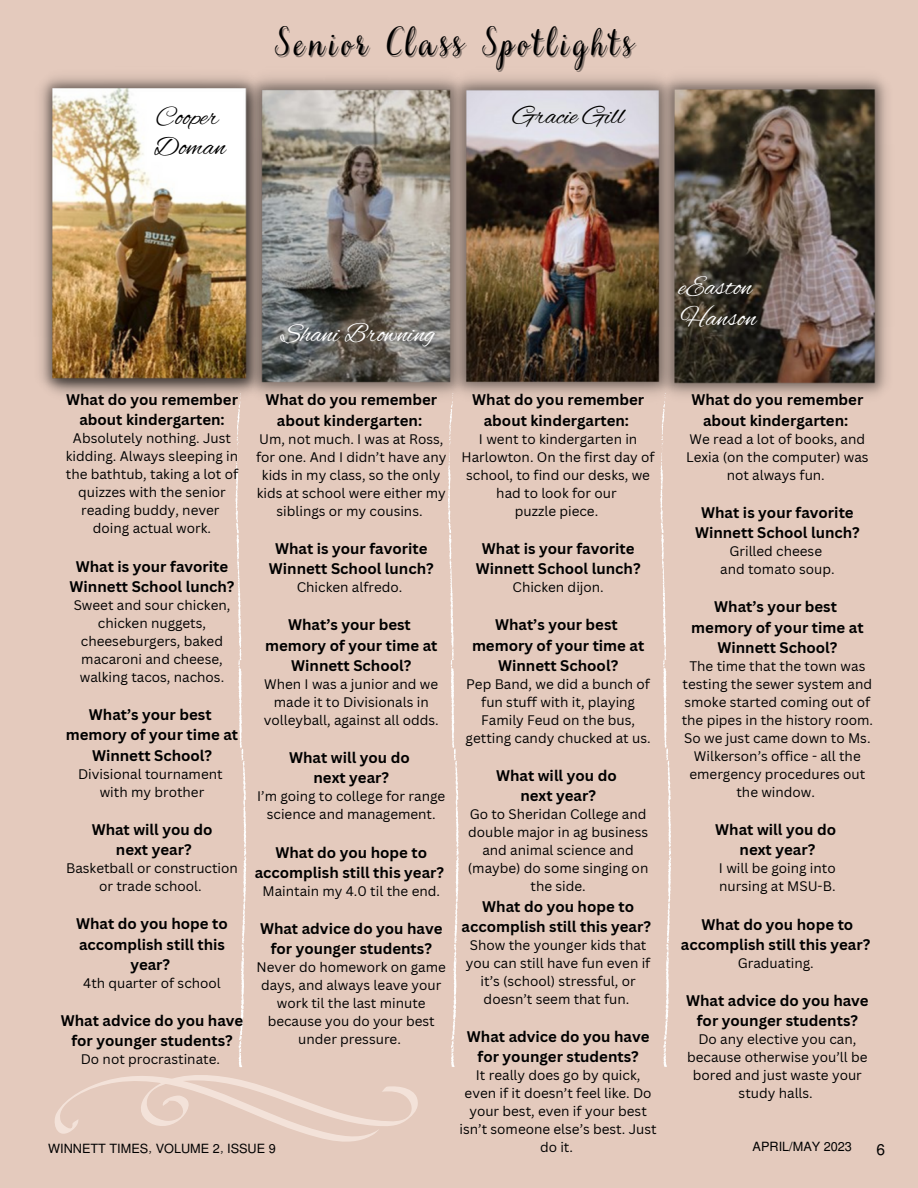
<style>
.page{position:relative;width:918px;height:1188px;background:#e4cabd}
.page>*{position:absolute;margin:0;border:0;box-sizing:border-box;transform-origin:0 0}
.t1{font:36px "Very Berry Pro";letter-spacing:.125em;color:#000}
.t2{font:27px/31.5px "Alex Brush";color:#fff}
.t3{font:27px/30.3px "Alex Brush";color:#000}
.t4{font:15.45px "Mukti";color:#000}
.t5{font:700 15px/20.2px "Canva Sans";color:#000;text-align:center}
.t6{font:13.5px/18px "Canva Sans";color:#000;text-align:center}
.t7{font:12.75px "Mukti";color:#000}
</style>
<div class="page">
<img style="left:271px;top:77px;width:174px;height:318px">
<img style="left:445px;top:77px;width:206px;height:318px">
<img style="left:651px;top:77px;width:236px;height:319px">
<img style="left:40px;top:76px;width:231px;height:315px">
<svg style="left:448px;top:391px;width:11px;height:676px"></svg>
<svg style="left:660px;top:391px;width:11px;height:676px"></svg>
<svg style="left:53px;top:391px;width:366px;height:751px"></svg>
<h1 class="t1" style="left:274px;top:19px;width:359px">Senior Class Spotlights</h1>
<h2 class="t3" style="left:154px;top:103px;width:73px">Cooper<br>Doman</h2>
<h2 class="t3" style="left:513px;top:103px;width:113px">Gracie Gill</h2>
<h2 class="t2" style="left:281px;top:320px;width:156px">Shani Browning</h2>
<h2 class="t2" style="left:679px;top:273px;width:79px">eEaston<br>Hanson</h2>
<p class="t5" style="left:66px;top:389px;width:173px">What do you remember about kindergarten:</p>
<p class="t6" style="left:66px;top:429px;width:174px">Absolutely nothing. Just kidding. Always sleeping in the bathtub, taking a lot of quizzes with the senior reading buddy, never doing actual work.</p>
<p class="t5" style="left:70px;top:556px;width:166px">What is your favorite<br>Winnett School lunch?</p>
<p class="t6" style="left:74px;top:596px;width:158px">Sweet and sour chicken, chicken nuggets, cheeseburgers, baked macaroni and cheese, walking tacos, nachos.</p>
<p class="t5" style="left:66px;top:704px;width:174px">What’s your best memory of your time at<br>Winnett School?</p>
<p class="t6" style="left:78px;top:764px;width:146px">Divisional tournament with my brother</p>
<p class="t5" style="left:92px;top:819px;width:122px">What will you do next year?</p>
<p class="t6" style="left:66px;top:859px;width:173px">Basketball or construction or trade school.</p>
<p class="t5" style="left:76px;top:914px;width:153px">What do you hope to accomplish still this year?</p>
<p class="t6" style="left:83px;top:974px;width:139px">4th quarter of school</p>
<p class="t5" style="left:61px;top:1010px;width:184px">What advice do you have for younger students?</p>
<p class="t6" style="left:81px;top:1050px;width:141px">Do not procrastinate.</p>
<p class="t5" style="left:265px;top:389px;width:173px">What do you remember about kindergarten:</p>
<p class="t6" style="left:256px;top:429px;width:192px">Um, not much. I was at Ross, for one. And I didn’t have any kids in my class, so the only kids at school were either my siblings or my cousins.</p>
<p class="t5" style="left:269px;top:538px;width:166px">What is your favorite<br>Winnett School lunch?</p>
<p class="t6" style="left:297px;top:578px;width:107px">Chicken alfredo.</p>
<p class="t5" style="left:265px;top:614px;width:174px">What’s your best memory of your time at<br>Winnett School?</p>
<p class="t6" style="left:264px;top:675px;width:176px">When I was a junior and we made it to Divisionals in volleyball, against all odds.</p>
<p class="t5" style="left:289px;top:747px;width:122px">What will you do next year?</p>
<p class="t6" style="left:257px;top:787px;width:189px">I’m going to college for range science and management.</p>
<p class="t5" style="left:255px;top:842px;width:191px">What do you hope to accomplish still this year?</p>
<p class="t6" style="left:262px;top:882px;width:179px">Maintain my 4.0 til the end.</p>
<p class="t5" style="left:260px;top:918px;width:184px">What advice do you have for younger students?</p>
<p class="t6" style="left:257px;top:958px;width:191px">Never do homework on game days, and always leave your work til the last minute because you do your best under pressure.</p>
<p class="t5" style="left:472px;top:389px;width:173px">What do you remember about kindergarten:</p>
<p class="t6" style="left:462px;top:429px;width:195px">I went to kindergarten in<br>Harlowton. On the first day of school, to find our desks, we had to look for our<br>puzzle piece.</p>
<p class="t5" style="left:476px;top:538px;width:166px">What is your favorite<br>Winnett School lunch?</p>
<p class="t6" style="left:513px;top:578px;width:93px">Chicken dijon.</p>
<p class="t5" style="left:472px;top:614px;width:174px">What’s your best memory of your time at<br>Winnett School?</p>
<p class="t6" style="left:466px;top:675px;width:186px">Pep Band, we did a bunch of fun stuff with it, playing<br>Family Feud on the bus, getting candy chucked at us.</p>
<p class="t5" style="left:496px;top:765px;width:122px">What will you do next year?</p>
<p class="t6" style="left:468px;top:805px;width:182px">Go to Sheridan College and double major in ag business and animal science and (maybe) do some singing on the side.</p>
<p class="t5" style="left:462px;top:896px;width:191px">What do you hope to accomplish still this year?</p>
<p class="t6" style="left:466px;top:936px;width:186px">Show the younger kids that you can still have fun even if it’s (school) stressful, or doesn’t seem that fun.</p>
<p class="t5" style="left:467px;top:1026px;width:184px">What advice do you have for younger students?</p>
<p class="t6" style="left:460px;top:1066px;width:199px">It really does go by quick, even if it doesn’t feel like. Do your best, even if your best isn’t someone else’s best. Just do it.</p>
<p class="t5" style="left:691px;top:389px;width:173px">What do you remember about kindergarten:</p>
<p class="t6" style="left:686px;top:429px;width:184px">We read a lot of books, and<br>Lexia (on the computer) was not always fun.</p>
<p class="t5" style="left:695px;top:502px;width:166px">What is your favorite<br>Winnett School lunch?</p>
<p class="t6" style="left:720px;top:542px;width:116px">Grilled cheese and tomato soup.</p>
<p class="t5" style="left:691px;top:596px;width:174px">What’s your best memory of your time at<br>Winnett School?</p>
<p class="t6" style="left:682px;top:657px;width:193px">The time that the town was testing the sewer system and smoke started coming out of the pipes in the history room.<br>So we just came down to Ms.<br>Wilkerson’s office - all the emergency procedures out the window.</p>
<p class="t5" style="left:715px;top:819px;width:122px">What will you do next year?</p>
<p class="t6" style="left:719px;top:859px;width:118px;text-align:left">I will be going into nursing at MSU-B.</p>
<p class="t5" style="left:681px;top:914px;width:191px">What do you hope to accomplish still this year?</p>
<p class="t6" style="left:738px;top:954px;width:78px">Graduating.</p>
<p class="t5" style="left:686px;top:990px;width:184px">What advice do you have for younger students?</p>
<p class="t6" style="left:687px;top:1030px;width:182px">Do any elective you can, because otherwise you’ll be bored and just waste your study halls.</p>
<p class="t7" style="left:48px;top:1140px;width:229px">WINNETT TIMES, VOLUME 2, ISSUE 9</p>
<p class="t7" style="left:753px;top:1137px;width:101px">APRIL/MAY 2023</p>
<p class="t4" style="left:876px;top:1139px;width:10px">6</p>
</div>
